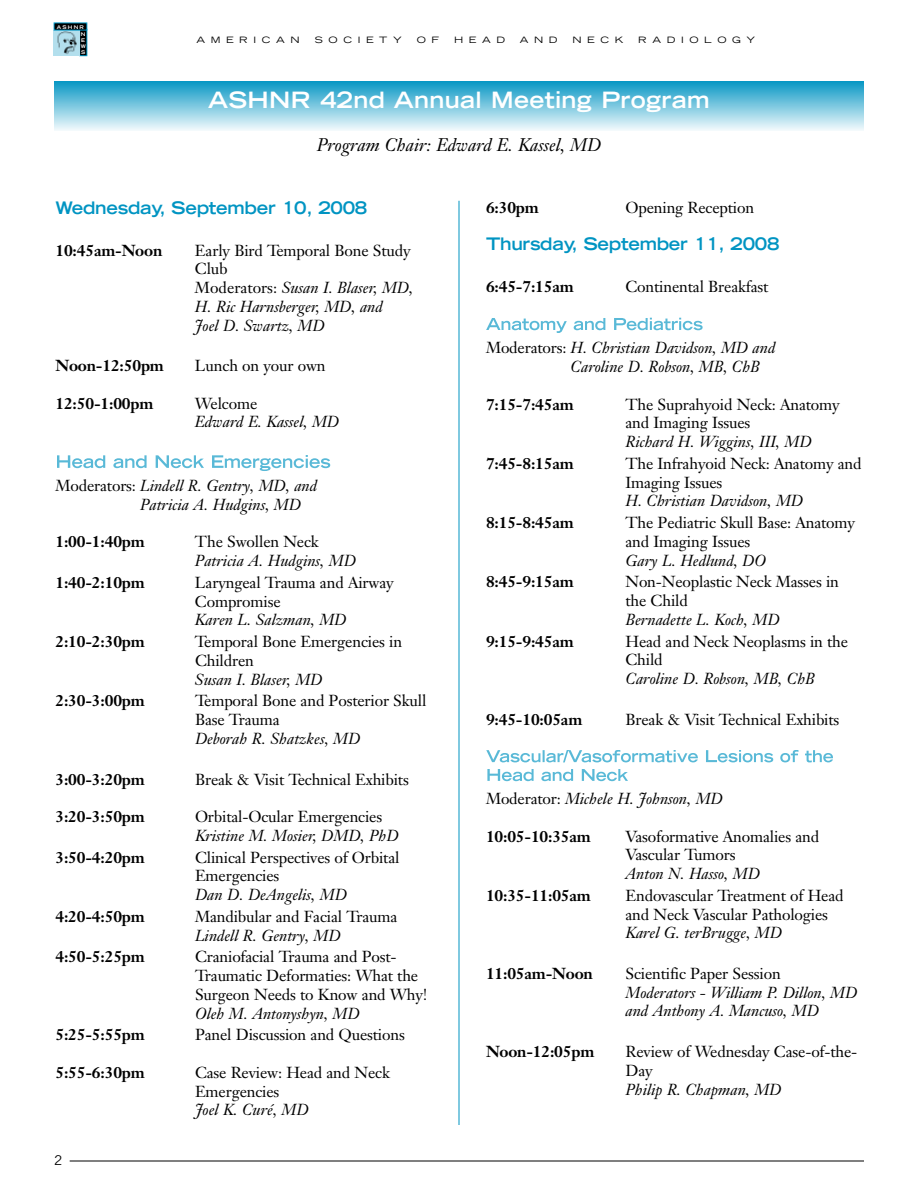
<style>
.page{position:relative;width:918px;height:1188px;background:#fff}
.page>*{position:absolute;margin:0;border:0;box-sizing:border-box;transform-origin:0 0}
.t1{font:700 expanded 22.5px "Trade Gothic LH";letter-spacing:.015em;color:#fff}
.t2{font:italic 18px "Janson Text";color:#000}
.t3{font:700 expanded 17.25px "Trade Gothic LH";letter-spacing:-.015em;color:#0094c2}
.t4{font:15.75px/18.8px "Janson Text";letter-spacing:-.01em;color:#000}
.t5{font:italic 15.75px/18.8px "Janson Text";color:#000}
.t6{font:700 15.75px "Janson Text";letter-spacing:-.01em;color:#000}
.t7{font:13.5px "Trade Gothic";color:#000}
.t8{font:expanded 8.7px "Trade Gothic LH";letter-spacing:.575em;color:#000;scale:1.11 1}
.t9{font:700 expanded 4.95px/6px "Trade Gothic LH";letter-spacing:.23em;color:#fff}
.s1{font-style:normal}
</style>
<div class="page">
<hr style="left:70px;top:1161px;width:794px;height:1px;background:#000">
<div style="left:80px;top:29px;width:7px;height:27px;background:#000"></div>
<img style="left:54px;top:30px;width:25px;height:26px">
<div style="left:54px;top:23px;width:33px;height:7px;background:#000"></div>
<div style="left:54px;top:81px;width:810px;height:49px;background:linear-gradient(to bottom,#0797c4,#eff8fb)"></div>
<svg style="left:57px;top:455px;width:214px;height:13px"></svg>
<svg style="left:486px;top:318px;width:177px;height:15px"></svg>
<svg style="left:486px;top:750px;width:152px;height:12px"></svg>
<svg style="left:487px;top:769px;width:141px;height:12px"></svg>
<hr style="left:459px;top:201px;width:1px;height:924px;background:#0094c2">
<p class="t9" style="left:81px;top:24px;width:6px;line-height:7.2px;text-indent:-24px">ASHNR<br>N</p>
<p class="t9" style="left:81px;top:37px;width:7px">E<br>W<br>S</p>
<p class="t8" style="left:196px;top:36px;width:95px">AMERICAN</p>
<p class="t8" style="left:315px;top:36px;width:80px">SOCIETY</p>
<p class="t8" style="left:417px;top:36px;width:22px">O F</p>
<p class="t8" style="left:454px;top:36px;width:47px">HEAD</p>
<p class="t8" style="left:520px;top:36px;width:36px">AND</p>
<p class="t8" style="left:572px;top:36px;width:47px">NECK</p>
<p class="t8" style="left:638px;top:36px;width:107px">RADIOLOGY</p>
<h1 class="t1" style="left:208px;top:92px;width:503px">ASHNR 42nd Annual Meeting Program</h1>
<p class="t2" style="left:317px;top:138px;width:286px">Program Chair: Edward E. Kassel, MD</p>
<p class="t3" style="left:56px;top:201px;width:313px">Wednesday, September 10, 2008</p>
<p class="t6" style="left:56px;top:244px;width:108px">10:45am-Noon</p>
<p class="t5" style="left:195px;top:242px;width:220px"><span class="s1">Early Bird Temporal Bone Study<br>Club<br>Moderators:</span> Susan I. Blaser, MD,<br>H. Ric Harnsberger, MD, and<br>Joel D. Swartz, MD</p>
<p class="t6" style="left:55px;top:359px;width:110px">Noon-12:50pm</p>
<p class="t4" style="left:195px;top:358px;width:132px">Lunch on your own</p>
<p class="t6" style="left:55px;top:397px;width:99px">12:50-1:00pm</p>
<p class="t4" style="left:195px;top:395px;width:64px">Welcome</p>
<p class="t5" style="left:195px;top:414px;width:146px">Edward E. Kassel, MD</p>
<p class="t5" style="left:140px;top:478px;width:179px;text-indent:-85px"><span class="s1">Moderators:</span> Lindell R. Gentry, MD, and<br>Patricia A. Hudgins, MD</p>
<p class="t6" style="left:55px;top:536px;width:91px">1:00-1:40pm</p>
<p class="t4" style="left:195px;top:534px;width:125px">The Swollen Neck</p>
<p class="t5" style="left:195px;top:553px;width:163px">Patricia A. Hudgins, MD</p>
<p class="t6" style="left:55px;top:576px;width:91px">1:40-2:10pm</p>
<p class="t4" style="left:195px;top:575px;width:200px">Laryngeal Trauma and Airway<br>Compromise</p>
<p class="t5" style="left:195px;top:612px;width:153px">Karen L. Salzman, MD</p>
<p class="t6" style="left:56px;top:635px;width:91px">2:10-2:30pm</p>
<p class="t4" style="left:195px;top:634px;width:209px">Temporal Bone Emergencies in<br>Children</p>
<p class="t5" style="left:195px;top:672px;width:129px">Susan I. Blaser, MD</p>
<p class="t6" style="left:56px;top:695px;width:91px">2:30-3:00pm</p>
<p class="t4" style="left:195px;top:693px;width:233px">Temporal Bone and Posterior Skull<br>Base Trauma</p>
<p class="t5" style="left:195px;top:731px;width:167px">Deborah R. Shatzkes, MD</p>
<p class="t6" style="left:56px;top:773px;width:91px">3:00-3:20pm</p>
<p class="t4" style="left:195px;top:771px;width:215px">Break &amp; Visit Technical Exhibits</p>
<p class="t6" style="left:55px;top:810px;width:91px">3:20-3:50pm</p>
<p class="t4" style="left:195px;top:809px;width:189px">Orbital-Ocular Emergencies</p>
<p class="t5" style="left:195px;top:828px;width:205px">Kristine M. Mosier, DMD, PhD</p>
<p class="t6" style="left:55px;top:851px;width:91px">3:50-4:20pm</p>
<p class="t4" style="left:195px;top:849px;width:206px">Clinical Perspectives of Orbital<br>Emergencies</p>
<p class="t5" style="left:195px;top:887px;width:153px">Dan D. DeAngelis, MD</p>
<p class="t6" style="left:56px;top:910px;width:91px">4:20-4:50pm</p>
<p class="t4" style="left:195px;top:909px;width:204px">Mandibular and Facial Trauma</p>
<p class="t5" style="left:195px;top:927px;width:147px">Lindell R. Gentry, MD</p>
<p class="t6" style="left:55px;top:951px;width:91px">4:50-5:25pm</p>
<p class="t4" style="left:195px;top:949px;width:234px">Craniofacial Trauma and Post-<br>Traumatic Deformaties: What the<br>Surgeon Needs to Know and Why!</p>
<p class="t5" style="left:195px;top:1005px;width:166px">Oleh M. Antonyshyn, MD</p>
<p class="t6" style="left:56px;top:1029px;width:91px">5:25-5:55pm</p>
<p class="t4" style="left:195px;top:1027px;width:211px">Panel Discussion and Questions</p>
<p class="t6" style="left:56px;top:1066px;width:91px">5:55-6:30pm</p>
<p class="t4" style="left:195px;top:1065px;width:196px">Case Review: Head and Neck<br>Emergencies</p>
<p class="t5" style="left:195px;top:1102px;width:115px">Joel K. Curé, MD</p>
<p class="t7" style="left:54px;top:1155px;width:10px">2</p>
<p class="t6" style="left:486px;top:201px;width:54px">6:30pm</p>
<p class="t4" style="left:626px;top:200px;width:130px">Opening Reception</p>
<p class="t3" style="left:486px;top:238px;width:295px">Thursday, September 11, 2008</p>
<p class="t6" style="left:486px;top:281px;width:89px">6:45-7:15am</p>
<p class="t4" style="left:626px;top:279px;width:144px">Continental Breakfast</p>
<p class="t5" style="left:571px;top:340px;width:206px;text-indent:-85px"><span class="s1">Moderators:</span> H. Christian Davidson, MD and<br>Caroline D. Robson, MB, ChB</p>
<p class="t6" style="left:486px;top:398px;width:89px">7:15-7:45am</p>
<p class="t4" style="left:626px;top:396px;width:216px">The Suprahyoid Neck: Anatomy and Imaging Issues</p>
<p class="t5" style="left:626px;top:434px;width:188px">Richard H. Wiggins, III, MD</p>
<p class="t6" style="left:486px;top:457px;width:89px">7:45-8:15am</p>
<p class="t4" style="left:626px;top:456px;width:238px">The Infrahyoid Neck: Anatomy and<br>Imaging Issues</p>
<p class="t5" style="left:626px;top:493px;width:179px">H. Christian Davidson, MD</p>
<p class="t6" style="left:486px;top:516px;width:89px">8:15-8:45am</p>
<p class="t4" style="left:626px;top:515px;width:231px">The Pediatric Skull Base: Anatomy and Imaging Issues</p>
<p class="t5" style="left:626px;top:552px;width:142px">Gary L. Hedlund, DO</p>
<p class="t6" style="left:486px;top:576px;width:89px">8:45-9:15am</p>
<p class="t4" style="left:626px;top:574px;width:215px">Non-Neoplastic Neck Masses in the Child</p>
<p class="t5" style="left:626px;top:612px;width:156px">Bernadette L. Koch, MD</p>
<p class="t6" style="left:486px;top:635px;width:89px">9:15-9:45am</p>
<p class="t4" style="left:626px;top:633px;width:224px">Head and Neck Neoplasms in the<br>Child</p>
<p class="t5" style="left:626px;top:671px;width:191px">Caroline D. Robson, MB, ChB</p>
<p class="t6" style="left:486px;top:713px;width:98px">9:45-10:05am</p>
<p class="t4" style="left:626px;top:711px;width:215px">Break &amp; Visit Technical Exhibits</p>
<p class="t5" style="left:486px;top:791px;width:238px"><span class="s1">Moderator:</span> Michele H. Johnson, MD</p>
<p class="t6" style="left:486px;top:830px;width:106px">10:05-10:35am</p>
<p class="t4" style="left:626px;top:828px;width:195px">Vasoformative Anomalies and<br>Vascular Tumors</p>
<p class="t5" style="left:626px;top:866px;width:136px">Anton N. Hasso, MD</p>
<p class="t6" style="left:486px;top:889px;width:106px">10:35-11:05am</p>
<p class="t4" style="left:626px;top:888px;width:220px">Endovascular Treatment of Head and Neck Vascular Pathologies</p>
<p class="t5" style="left:626px;top:925px;width:158px">Karel G. terBrugge, MD</p>
<p class="t6" style="left:486px;top:967px;width:108px">11:05am-Noon</p>
<p class="t4" style="left:626px;top:966px;width:157px">Scientific Paper Session</p>
<p class="t5" style="left:626px;top:985px;width:233px">Moderators - William P. Dillon, MD and Anthony A. Mancuso, MD</p>
<p class="t6" style="left:486px;top:1045px;width:110px">Noon-12:05pm</p>
<p class="t4" style="left:626px;top:1044px;width:233px">Review of Wednesday Case-of-the-<br>Day</p>
<p class="t5" style="left:626px;top:1081px;width:158px">Philip R. Chapman, MD</p>
</div>
